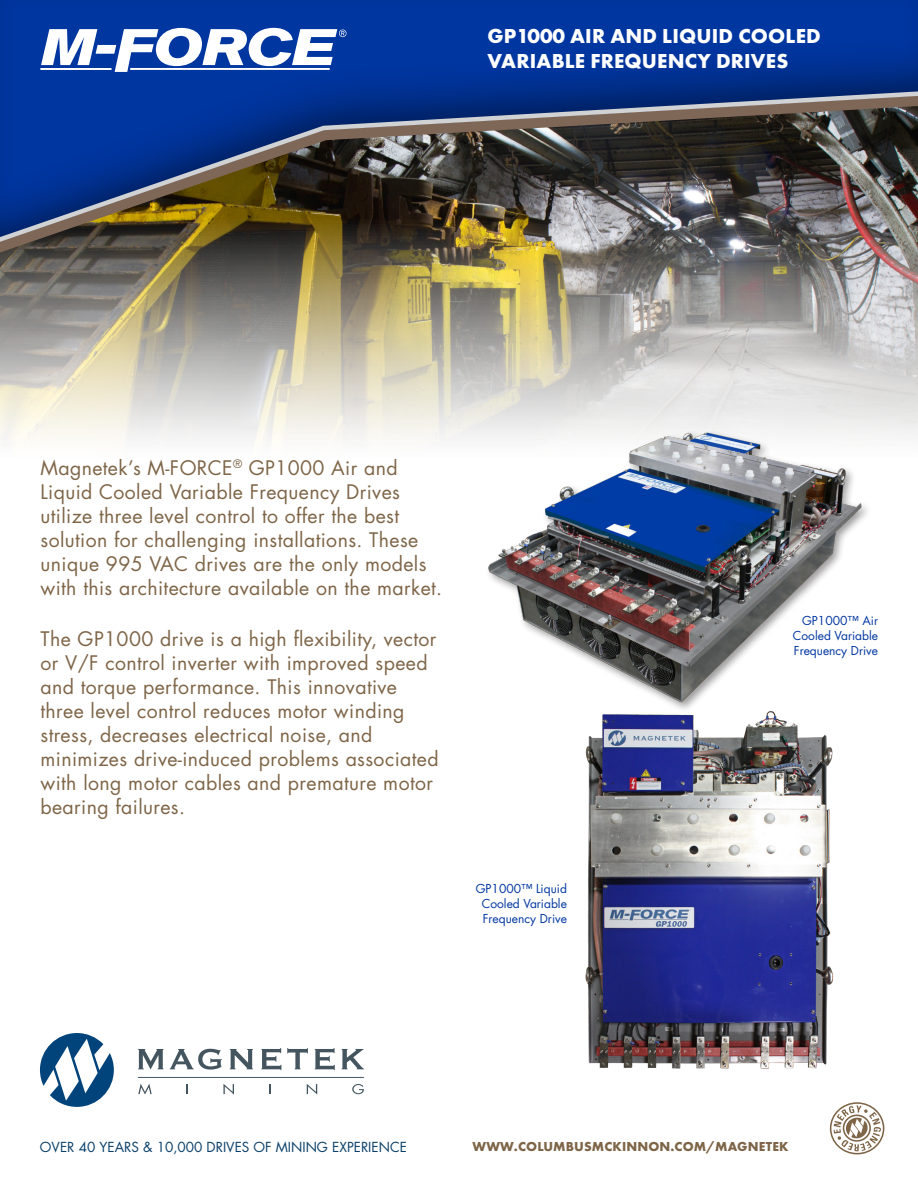
<style>
.page{position:relative;width:918px;height:1188px;background:#fff}
.page>*{position:absolute;margin:0;border:0;box-sizing:border-box;transform-origin:0 0}
.t1{font:700 21px/25.2px "Futura PT";letter-spacing:.01em;color:#fff}
.Intro{font:19.5px/24px "Futura Std";letter-spacing:.02em;color:#7e6548}
.t2{font:13.5px "Futura Std";color:#0b406a}
.t3{font:700 13.5px "Futura PT";letter-spacing:.01em;color:#7e6548}
.t4{font:12px/15px "Futura Std";color:#0036a0;text-align:justify}
</style>
<div class="page">
<svg style="left:0;top:270px;width:918px;height:170px;background:#c3bfb3"></svg>
<div style="left:0;top:0;width:918px;height:259px;background:#231f20;opacity:.55"></div>
<svg style="left:40px;top:1033px;width:74px;height:74px"></svg>
<svg style="left:138px;top:1049px;width:26px;height:20px"></svg>
<svg style="left:170px;top:1049px;width:52px;height:21px"></svg>
<svg style="left:230px;top:1049px;width:23px;height:20px"></svg>
<svg style="left:261px;top:1048px;width:20px;height:22px"></svg>
<svg style="left:287px;top:1048px;width:21px;height:21px"></svg>
<svg style="left:315px;top:1048px;width:20px;height:22px"></svg>
<svg style="left:342px;top:1049px;width:22px;height:20px"></svg>
<hr style="left:138px;top:1077px;width:226px;height:1px;background:#45555f">
<svg style="left:138px;top:1084px;width:14px;height:11px"></svg>
<svg style="left:186px;top:1084px;width:2px;height:10px"></svg>
<svg style="left:223px;top:1084px;width:11px;height:11px"></svg>
<svg style="left:307px;top:1084px;width:10px;height:11px"></svg>
<svg style="left:352px;top:1084px;width:12px;height:10px"></svg>
<svg style="left:830px;top:1102px;width:54px;height:52px"></svg>
<div style="left:485px;top:430px;width:387px;height:283px;background:#fff"></div>
<img style="left:486px;top:430px;width:378px;height:258px">
<img style="left:585px;top:688px;width:259px;height:425px">
<img style="left:0;top:256px;width:918px;height:14px">
<img style="left:0;top:88px;width:918px;height:168px">
<hr style="left:40px;top:68px;width:72px;height:2px;background:#fff">
<svg style="left:41px;top:28px;width:306px;height:44px"></svg>
<p class="t1" style="left:487px;top:23px;width:335px">GP1000 AIR AND LIQUID COOLED<br>VARIABLE FREQUENCY DRIVES</p>
<p class="Intro" style="left:40px;top:456px;width:403px">Magnetek’s M-FORCE<sup>®</sup> GP1000 Air and Liquid Cooled Variable Frequency Drives utilize three level control to offer the best solution for challenging installations. These unique 995 VAC drives are the only models with this architecture available on the market.</p>
<p class="Intro" style="left:40px;top:627px;width:400px">The GP1000 drive is a high flexibility, vector or V/F control inverter with improved speed and torque performance. This innovative three level control reduces motor winding stress, decreases electrical noise, and minimizes drive-induced problems associated with long motor cables and premature motor bearing failures.</p>
<p class="t4" style="left:476px;top:881px;width:93px;text-align:center">GP1000™ Liquid<br>Cooled Variable<br>Frequency Drive</p>
<p class="t4" style="left:793px;top:613px;width:87px;text-indent:9px">GP1000™ Air Cooled Variable Frequency Drive</p>
<p class="t2" style="left:40px;top:1138px;width:368px">OVER 40 YEARS &amp; 10,000 DRIVES OF MINING EXPERIENCE</p>
<p class="t3" style="left:473px;top:1138px;width:317px">WWW.COLUMBUSMCKINNON.COM/MAGNETEK</p>
</div>
